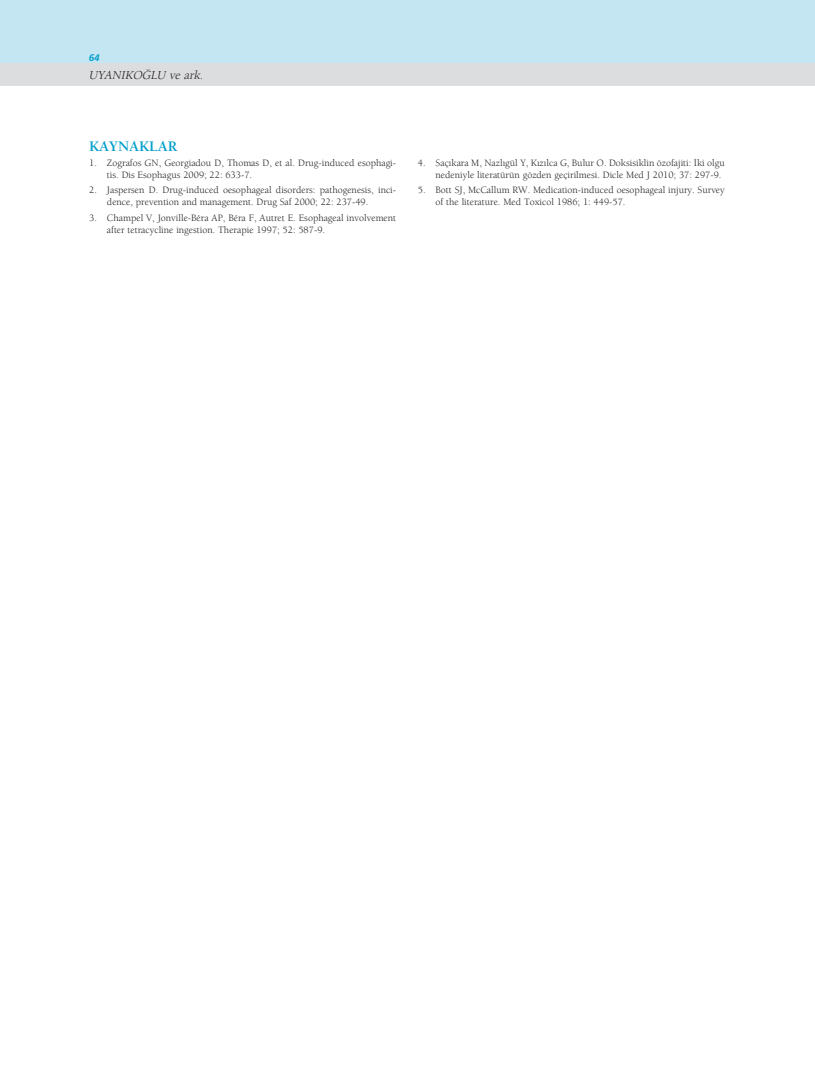
<style>
.page{position:relative;width:815px;height:1081px;background:#fff}
.page>*{position:absolute;margin:0;border:0;box-sizing:border-box;transform-origin:0 0}
.t1{font:700 15px "Berkeley";color:#009eca}
.t2{font:italic 12.5px "Berkeley";color:#231f20}
.t3{font:10px/12px "Berkeley";color:#231f20}
.t4{font:10px "Fruga Sans Bold Ita";color:#009eca}
</style>
<div class="page">
<div style="left:0;top:63px;width:814px;height:22px;background:#dcdddf"></div>
<div style="left:0;top:1px;width:814px;height:62px;background:#c4e6f2"></div>
<p class="t4" style="left:89px;top:54px;width:12px">64</p>
<p class="t2" style="left:89px;top:70px;width:118px">UYANIKO⁄LU ve ark.</p>
<h1 class="t1" style="left:89px;top:140px;width:90px">KAYNAKLAR</h1>
<p class="t3" style="left:107px;top:157px;width:291px;text-indent:-18px">1. Zografos GN, Georgiadou D, Thomas D, et al. Drug-induced esophagi&shy;tis. Dis Esophagus 2009; 22: 633-7.</p>
<p class="t3" style="left:107px;top:185px;width:291px;text-indent:-18px">2. Jaspersen D. Drug-induced oesophageal disorders: pathogenesis, inci&shy;dence, prevention and management. Drug Saf 2000; 22: 237-49.</p>
<p class="t3" style="left:107px;top:212px;width:291px;text-indent:-18px">3. Champel V, Jonville-Béra AP, Béra F, Autret E. Esophageal involvement after tetracycline ingestion. Therapie 1997; 52: 587-9.</p>
<p class="t3" style="left:436px;top:157px;width:291px;text-indent:-18px">4. Saç›kara M, Nazl›gül Y, K›z›lca G, Bulur O. Doksisiklin özofajiti: ‹ki olgu nedeniyle literatürün gözden geçirilmesi. Dicle Med J 2010; 37: 297-9.</p>
<p class="t3" style="left:436px;top:185px;width:291px;text-indent:-18px">5. Bott SJ, McCallum RW. Medication-induced oesophageal injury. Survey of the literature. Med Toxicol 1986; 1: 449-57.</p>
</div>
